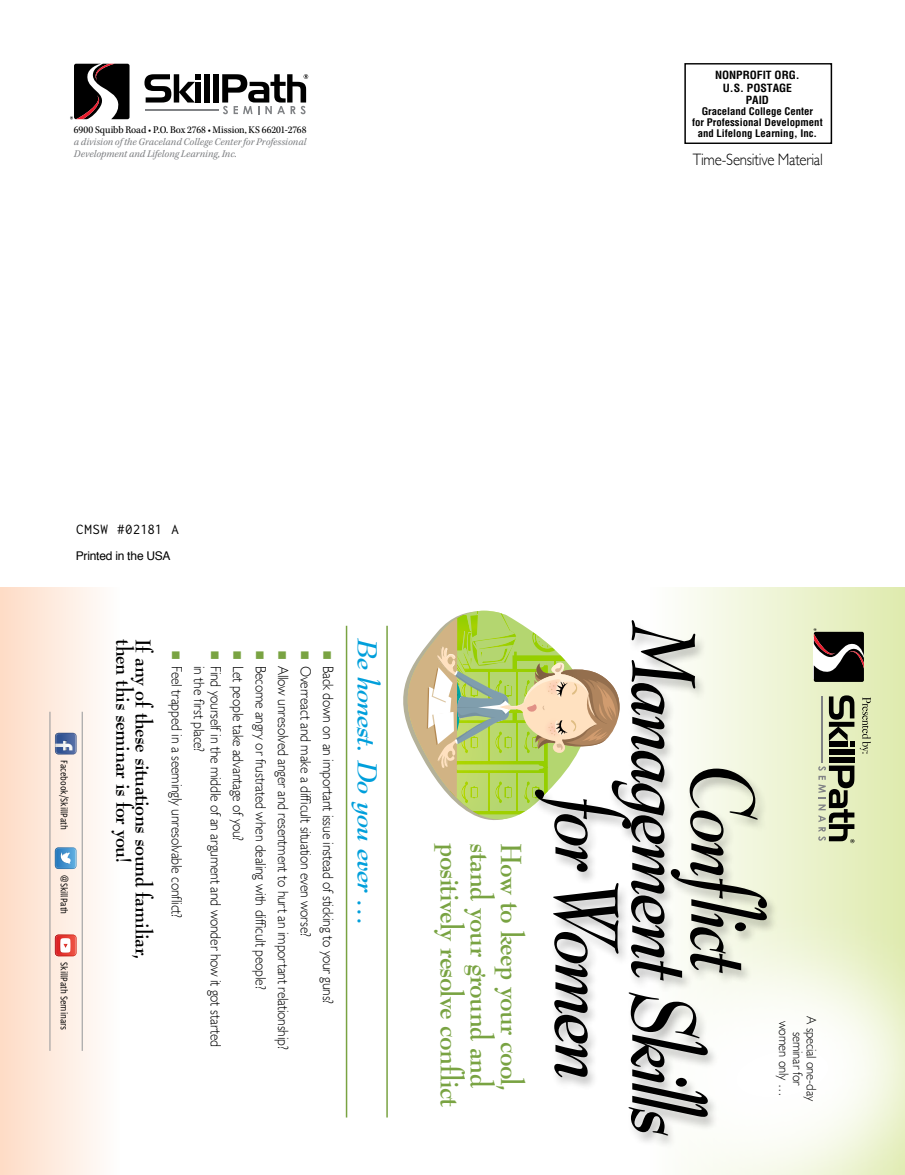
<style>
.page{position:relative;width:905px;height:1175px;background:#fff}
.page>*{position:absolute;margin:0;border:0;box-sizing:border-box;transform-origin:0 0}
.t1{font:italic 700 88.5px/76.8px "Bernhard Modern BT";letter-spacing:-.05em;color:#000;scale:.8 1}
.t2{font:700 28.5px "Bernhard Modern BT";letter-spacing:-.03em;color:#79a342;scale:.9 1}
.t3{font:italic 700 27px "Bernhard Modern BT";color:#009fdb}
.t4{font:700 21px "Bernhard Modern BT";letter-spacing:-.025em;color:#000;scale:.9 1}
.t5{font:300 16.5px "Gill Sans";letter-spacing:-.015em;color:#000;scale:.9 1}
.t6{font:300 15px/22.5px "Gill Sans";letter-spacing:-.015em;color:#000;scale:.9 1}
.t7{font:15px "Inconsolata";letter-spacing:.005em;color:#000}
.t8{font:300 13.8px/13.8px "Gill Sans";letter-spacing:-.01em;color:#000;text-align:center;scale:.9 1}
.t9{font:12px "Helvetica";letter-spacing:-.015em;color:#000}
.t10{font:700 condensed 11.1px/12.6px "Helvetica";color:#000;text-align:center;scale:1.05 1}
.t11{font:italic 10.5px/11.2px "Kepler Std";color:#808285}
.t12{font:10.5px "Kepler Std";letter-spacing:-.005em;color:#000;scale:.95 1}
.t13{font:10.5px "Delicious";letter-spacing:-.01em;color:#000;scale:.9 1}
.t14{font:700 condensed 10.2px/11.1px "Helvetica";color:#000;text-align:center;scale:1.05 1}
.s1{font-family:"Universal Newswith Comm Pi";font-weight:400;color:#79a342}
</style>
<div class="page">
<div style="left:0;top:587px;width:119px;height:587px;background:linear-gradient(to right,#fedbc5,#fefefd)"></div>
<div style="left:650px;top:587px;width:254px;height:587px;background:linear-gradient(to right,#fffffe,#deeaae)"></div>
<div style="left:684px;top:63px;width:148px;height:81px;border:1px solid #000"></div>
<svg style="left:650px;top:865px;width:254px;height:309px"></svg>
<svg style="left:779px;top:1047px;width:51px;height:53px"></svg>
<svg style="left:403px;top:686px;width:118px;height:134px"></svg>
<svg style="left:405px;top:610px;width:126px;height:204px"></svg>
<div style="left:531px;top:619px;width:248px;height:530px;background:#000;opacity:.25"></div>
<hr style="left:82px;top:711px;width:1px;height:339px;background:#939598">
<hr style="left:50px;top:711px;width:1px;height:339px;background:#939598">
<svg style="left:55px;top:733px;width:22px;height:21px"></svg>
<svg style="left:55px;top:847px;width:21px;height:22px"></svg>
<svg style="left:55px;top:934px;width:21px;height:22px"></svg>
<svg style="left:70px;top:64px;width:59px;height:55px"></svg>
<div style="left:204px;top:74px;width:6px;height:28px;background:#000"></div>
<svg style="left:144px;top:74px;width:57px;height:28px"></svg>
<div style="left:213px;top:74px;width:6px;height:28px;background:#000"></div>
<hr style="left:145px;top:109px;width:74px;height:2px;background:#808285">
<svg style="left:222px;top:74px;width:86px;height:40px"></svg>
<svg style="left:813px;top:628px;width:50px;height:54px"></svg>
<div style="left:828px;top:749px;width:26px;height:5px;background:#000"></div>
<svg style="left:828px;top:695px;width:42px;height:58px;background:#8b9174"></svg>
<div style="left:828px;top:757px;width:26px;height:5px;background:#000"></div>
<hr style="left:821px;top:696px;width:2px;height:66px;background:#808285">
<svg style="left:818px;top:765px;width:36px;height:78px;background:#8f957b"></svg>
<hr style="left:386px;top:626px;width:2px;height:491px;background:#79a342">
<hr style="left:346px;top:626px;width:1px;height:491px;background:#79a342">
<p class="t12" style="left:74px;top:123px;width:246px">6900 Squibb Road • P.O. Box 2768 • Mission, KS 66201-2768</p>
<p class="t11" style="left:74px;top:137px;width:234px">a division of the Graceland College Center for Professional<br>Development and Lifelong Learning, Inc.</p>
<p class="t10" style="left:715px;top:69px;width:82px">NONPROFIT ORG.<br>U.S. POSTAGE<br>PAID</p>
<p class="t14" style="left:692px;top:106px;width:126px">Graceland College Center<br>for Professional Development and Lifelong Learning, Inc.</p>
<p class="t5" style="left:692px;top:146px;width:146px">Time-Sensitive Material</p>
<p class="t7" style="left:76px;top:521px;width:104px">CMSW #02181 A</p>
<p class="t9" style="left:76px;top:548px;width:96px">Printed in the USA</p>
<p class="t13" style="left:70px;top:760px;width:79px;rotate:90deg">Facebook/SkillPath</p>
<p class="t13" style="left:70px;top:875px;width:45px;rotate:90deg">@SkillPath</p>
<p class="t13" style="left:70px;top:962px;width:77px;rotate:90deg">SkillPath Seminars</p>
<h3 class="t4" style="left:137px;top:639px;width:251px;rotate:90deg">then this seminar is for you!</h3>
<h3 class="t4" style="left:157px;top:639px;width:357px;rotate:90deg">If any of these situations sound familiar,</h3>
<p class="t6" style="left:211px;top:651px;width:298px;text-indent:15px;rotate:90deg">in the first place?<br><span class="s1">n</span> Feel trapped in a seemingly unresolvable conflict?</p>
<p class="t6" style="left:317px;top:651px;width:444px;rotate:90deg"><span class="s1">n</span> Overreact and make a difficult situation even worse?<br><span class="s1">n</span> Allow unresolved anger and resentment to hurt an important relationship? <span class="s1">n</span> Become angry or frustrated when dealing with difficult people?<br><span class="s1">n</span> Let people take advantage of you?<br><span class="s1">n</span> Find yourself in the middle of an argument and wonder how it got started</p>
<p class="t6" style="left:340px;top:651px;width:393px;rotate:90deg"><span class="s1">n</span> Back down on an important issue instead of sticking to your guns?</p>
<h3 class="t3" style="left:384px;top:639px;width:289px;rotate:90deg">Be honest. Do you ever …</h3>
<h2 class="t2" style="left:469px;top:843px;width:295px;rotate:90deg">positively resolve conflict</h2>
<h2 class="t2" style="left:499px;top:843px;width:273px;rotate:90deg">stand your ground and</h2>
<h2 class="t2" style="left:529px;top:843px;width:278px;rotate:90deg">How to keep your cool,</h2>
<h1 class="t1" style="left:703px;top:799px;width:430px;text-indent:-174px;rotate:90deg">Management Skills for Women</h1>
<h1 class="t1" style="left:762px;top:765px;width:263px;rotate:90deg">Conflict</h1>
<p class="t8" style="left:818px;top:1016px;width:95px;rotate:90deg">A special one-day seminar for women only …</p>
</div>
